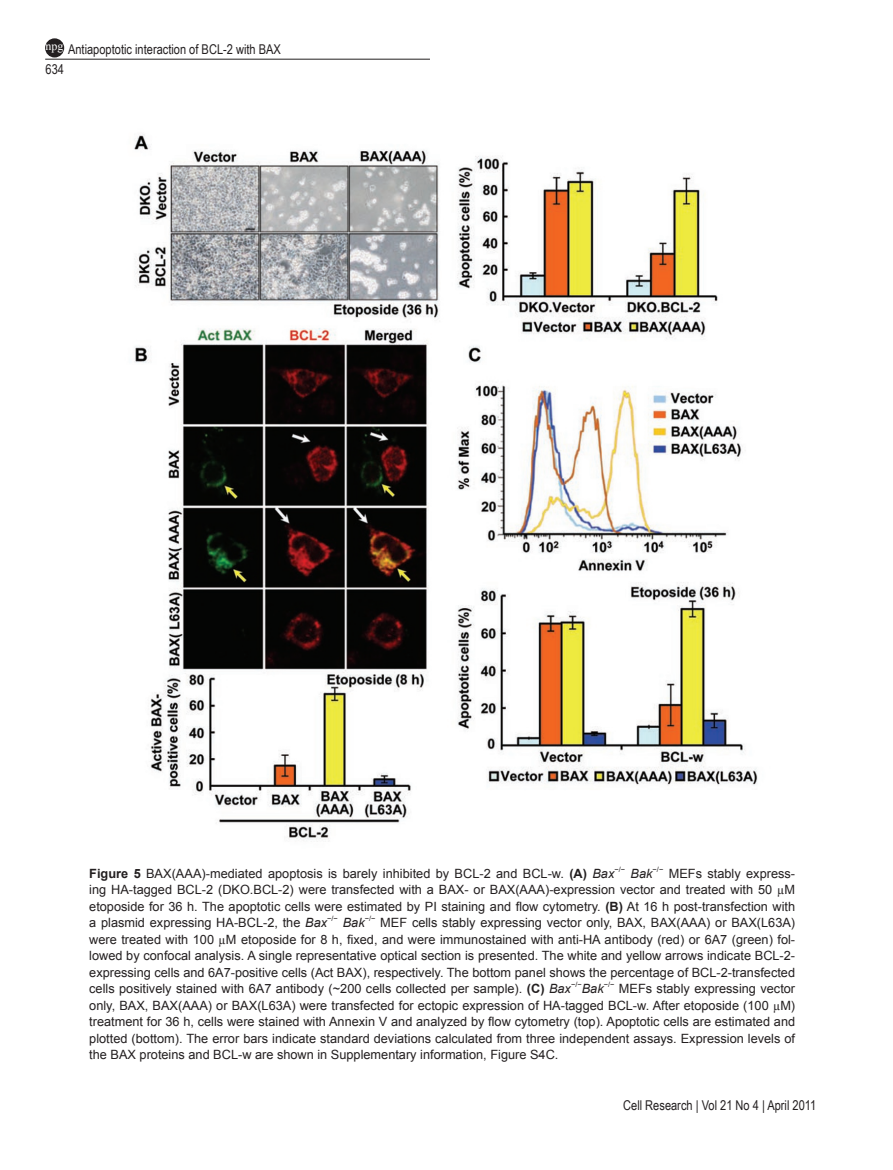
<style>
.page{position:relative;width:893px;height:1170px;background:#fff}
.page>*{position:absolute;margin:0;border:0;box-sizing:border-box;transform-origin:0 0}
.t1{font:13.5px "Arial Narrow";color:#231f20}
.t2{font:12.75px/16.5px "Arial";color:#231f20;text-align:justify}
.t3{font:italic 12.75px "Arial";color:#231f20}
.t4{font:12px "Times New Roman";color:#fff}
.t5{font:7.5px "Arial";color:#231f20}
.s1{font-weight:700}
.s2{font-style:italic}
.s3{font-family:"Times New Roman"}
</style>
<div class="page">
<hr style="left:45px;top:59px;width:385px;height:1px;background:#231f20">
<div style="left:46px;top:39px;width:17px;height:18px;background:#231f20;border-radius:50%"></div>
<div style="left:45px;top:38px;width:19px;height:19px;border:2px solid #231f20;border-radius:50%"></div>
<img style="left:134px;top:134px;width:624px;height:708px">
<p class="t1" style="left:68px;top:39px;width:214px">Antiapoptotic interaction of BCL-2 with BAX</p>
<p class="t4" style="left:46px;top:38px;width:19px">npg</p>
<p class="t1" style="left:46px;top:59px;width:20px">634</p>
<p class="t2" style="left:89px;top:865px;width:527px"><span class="s1">Figure 5</span> BAX(AAA)-mediated apoptosis is barely inhibited by BCL-2 and BCL-w. <span class="s1">(A)</span> <span class="s2">Bax</span></p>
<p class="t3" style="left:631px;top:865px;width:24px">Bak</p>
<p class="t2" style="left:89px;top:865px;width:707px;text-indent:579px">MEFs stably express&shy;ing HA-tagged BCL-2 (DKO.BCL-2) were transfected with a BAX- or BAX(AAA)-expression vector and treated with 50 <span class="s3">µ</span>M etoposide for 36 h. The apoptotic cells were estimated by PI staining and flow cytometry. <span class="s1">(B)</span> At 16 h post-transfection with a plasmid expressing HA-BCL-2, the <span class="s2">Bax</span></p>
<p class="t5" style="left:327px;top:913px;width:12px">−/−</p>
<p class="t3" style="left:343px;top:914px;width:23px">Bak</p>
<p class="t5" style="left:365px;top:913px;width:12px">−/−</p>
<p class="t2" style="left:89px;top:914px;width:707px;text-indent:291px">MEF cells stably expressing vector only, BAX, BAX(AAA) or BAX(L63A) were treated with 100 <span class="s3">µ</span>M etoposide for 8 h, fixed, and were immunostained with anti-HA antibody (red) or 6A7 (green) fol&shy;lowed by confocal analysis. A single representative optical section is presented. The white and yellow arrows indicate BCL-2- expressing cells and 6A7-positive cells (Act BAX), respectively. The bottom panel shows the percentage of BCL-2-transfected cells positively stained with 6A7 antibody (~200 cells collected per sample). <span class="s1">(C)</span> <span class="s2">Bax</span></p>
<p class="t5" style="left:571px;top:979px;width:12px">−/−</p>
<p class="t3" style="left:582px;top:980px;width:23px">Bak</p>
<p class="t5" style="left:604px;top:979px;width:12px">−/−</p>
<p class="t2" style="left:89px;top:980px;width:707px;text-indent:530px">MEFs stably expressing vector only, BAX, BAX(AAA) or BAX(L63A) were transfected for ectopic expression of HA-tagged BCL-w. After etoposide (100 <span class="s3">µ</span>M) treatment for 36 h, cells were stained with Annexin V and analyzed by flow cytometry (top). Apoptotic cells are estimated and plotted (bottom). The error bars indicate standard deviations calculated from three independent assays. Expression levels of the BAX proteins and BCL-w are shown in Supplementary information, Figure S4C.</p>
<p class="t1" style="left:623px;top:1094px;width:195px">Cell Research | Vol 21 No 4 | April 2011</p>
</div>
